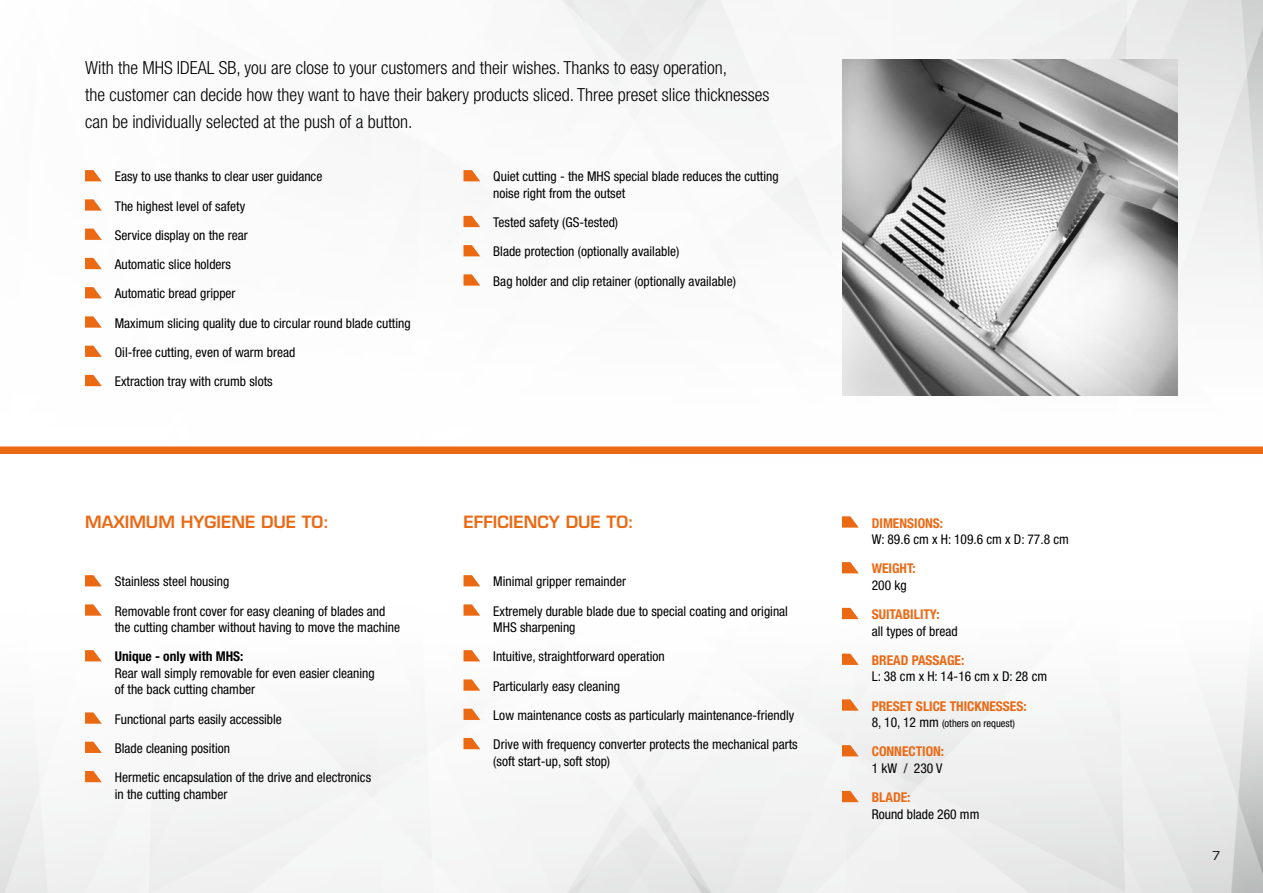
<style>
.page{position:relative;width:1263px;height:893px;background:#fff}
.page>*{position:absolute;margin:0;border:0;box-sizing:border-box;transform-origin:0 0}
.t1{font:300 condensed 18px/27px "Helvetica Neue";color:#000}
.t2{font:600 16.5px "Eurostile";color:#ec6914}
.t3{font:condensed 13.5px/29.2px "Helvetica Neue";color:#000}
.t4{font:700 condensed 13.5px "Helvetica Neue";color:#ec6914}
.t5{font:700 condensed 13.5px "Helvetica Neue";color:#000}
.t6{font:12px "Eurostile";color:#000}
.t7{font:condensed 10.5px "Helvetica Neue";color:#000}
.s1{font-size:13.5px}
</style>
<div class="page">
<img style="left:1px;top:0;width:1262px;height:893px">
<img style="left:0;top:0;width:1px;height:893px">
<div style="left:0;top:446px;width:1263px;height:8px;background:#ec6914"></div>
<img style="left:842px;top:60px;width:336px;height:335px">
<svg style="left:85px;top:170px;width:17px;height:11px"></svg>
<svg style="left:85px;top:199px;width:17px;height:12px"></svg>
<svg style="left:85px;top:229px;width:17px;height:11px"></svg>
<svg style="left:85px;top:258px;width:17px;height:11px"></svg>
<svg style="left:85px;top:287px;width:17px;height:11px"></svg>
<svg style="left:85px;top:316px;width:17px;height:12px"></svg>
<svg style="left:85px;top:346px;width:17px;height:11px"></svg>
<svg style="left:85px;top:375px;width:17px;height:11px"></svg>
<svg style="left:85px;top:575px;width:17px;height:11px"></svg>
<svg style="left:85px;top:604px;width:17px;height:12px"></svg>
<svg style="left:85px;top:650px;width:17px;height:11px"></svg>
<svg style="left:85px;top:712px;width:17px;height:12px"></svg>
<svg style="left:85px;top:742px;width:17px;height:11px"></svg>
<svg style="left:85px;top:771px;width:17px;height:11px"></svg>
<svg style="left:463px;top:575px;width:17px;height:11px"></svg>
<svg style="left:463px;top:604px;width:17px;height:12px"></svg>
<svg style="left:463px;top:650px;width:17px;height:11px"></svg>
<svg style="left:463px;top:679px;width:17px;height:12px"></svg>
<svg style="left:463px;top:709px;width:17px;height:11px"></svg>
<svg style="left:463px;top:738px;width:17px;height:11px"></svg>
<svg style="left:463px;top:170px;width:17px;height:11px"></svg>
<svg style="left:463px;top:216px;width:17px;height:11px"></svg>
<svg style="left:463px;top:245px;width:17px;height:11px"></svg>
<svg style="left:463px;top:274px;width:17px;height:12px"></svg>
<svg style="left:842px;top:516px;width:17px;height:12px"></svg>
<svg style="left:842px;top:562px;width:17px;height:11px"></svg>
<svg style="left:842px;top:608px;width:17px;height:11px"></svg>
<svg style="left:842px;top:654px;width:17px;height:11px"></svg>
<svg style="left:842px;top:699px;width:17px;height:12px"></svg>
<svg style="left:842px;top:745px;width:17px;height:11px"></svg>
<svg style="left:842px;top:791px;width:17px;height:11px"></svg>
<p class="t1" style="left:85px;top:54px;width:686px">With the MHS IDEAL SB, you are close to your customers and their wishes. Thanks to easy operation,<br>the customer can decide how they want to have their bakery products sliced. Three preset slice thicknesses can be individually selected at the push of a button.</p>
<p class="t3" style="left:115px;top:162px;width:297px">Easy to use thanks to clear user guidance<br>The highest level of safety<br>Service display on the rear<br>Automatic slice holders<br>Automatic bread gripper<br>Maximum slicing quality due to circular round blade cutting Oil-free cutting, even of warm bread<br>Extraction tray with crumb slots</p>
<p class="t2" style="left:85px;top:511px;width:246px">MAXIMUM HYGIENE DUE TO:</p>
<p class="t3" style="left:115px;top:567px;width:272px">Stainless steel housing<br>Removable front cover for easy cleaning of blades and</p>
<p class="t3" style="left:115px;top:613px;width:287px">the cutting chamber without having to move the machine</p>
<p class="t5" style="left:115px;top:648px;width:130px">Unique - only with MHS:</p>
<p class="t3" style="left:115px;top:665px;width:261px;line-height:16.5px">Rear wall simply removable for even easier cleaning of the back cutting chamber</p>
<p class="t3" style="left:115px;top:704px;width:258px">Functional parts easily accessible<br>Blade cleaning position<br>Hermetic encapsulation of the drive and electronics</p>
<p class="t3" style="left:115px;top:779px;width:114px">in the cutting chamber</p>
<p class="t3" style="left:493px;top:168px;width:287px;line-height:16.5px">Quiet cutting - the MHS special blade reduces the cutting noise right from the outset</p>
<p class="t3" style="left:493px;top:208px;width:244px">Tested safety (GS-tested)<br>Blade protection (optionally available)<br>Bag holder and clip retainer (optionally available)</p>
<p class="t2" style="left:463px;top:511px;width:172px">EFFICIENCY DUE TO:</p>
<p class="t3" style="left:493px;top:567px;width:296px">Minimal gripper remainder<br>Extremely durable blade due to special coating and original</p>
<p class="t3" style="left:493px;top:613px;width:306px">MHS sharpening<br>Intuitive, straightforward operation<br>Particularly easy cleaning<br>Low maintenance costs as particularly maintenance-friendly Drive with frequency converter protects the mechanical parts</p>
<p class="t3" style="left:493px;top:746px;width:118px">(soft start-up, soft stop)</p>
<p class="t4" style="left:872px;top:515px;width:73px">DIMENSIONS:</p>
<p class="t3" style="left:872px;top:525px;width:199px">W: 89.6 cm x H: 109.6 cm x D: 77.8 cm</p>
<p class="t4" style="left:872px;top:560px;width:45px">WEIGHT:</p>
<p class="t3" style="left:872px;top:570px;width:36px">200 kg</p>
<p class="t4" style="left:872px;top:606px;width:69px">SUITABILITY:</p>
<p class="t3" style="left:872px;top:616px;width:87px">all types of bread</p>
<p class="t4" style="left:872px;top:652px;width:94px">BREAD PASSAGE:</p>
<p class="t3" style="left:872px;top:662px;width:177px">L: 38 cm x H: 14-16 cm x D: 28 cm</p>
<p class="t4" style="left:872px;top:698px;width:156px">PRESET SLICE THICKNESSES:</p>
<p class="t7" style="left:872px;top:717px;width:145px"><span class="s1">8, 10, 12 mm</span> (others on request)</p>
<p class="t4" style="left:872px;top:743px;width:74px">CONNECTION:</p>
<p class="t3" style="left:872px;top:753px;width:72px">1 kW / 230 V</p>
<p class="t4" style="left:872px;top:789px;width:40px">BLADE:</p>
<p class="t3" style="left:872px;top:799px;width:109px">Round blade 260 mm</p>
<p class="t6" style="left:1212px;top:848px;width:10px">7</p>
</div>
